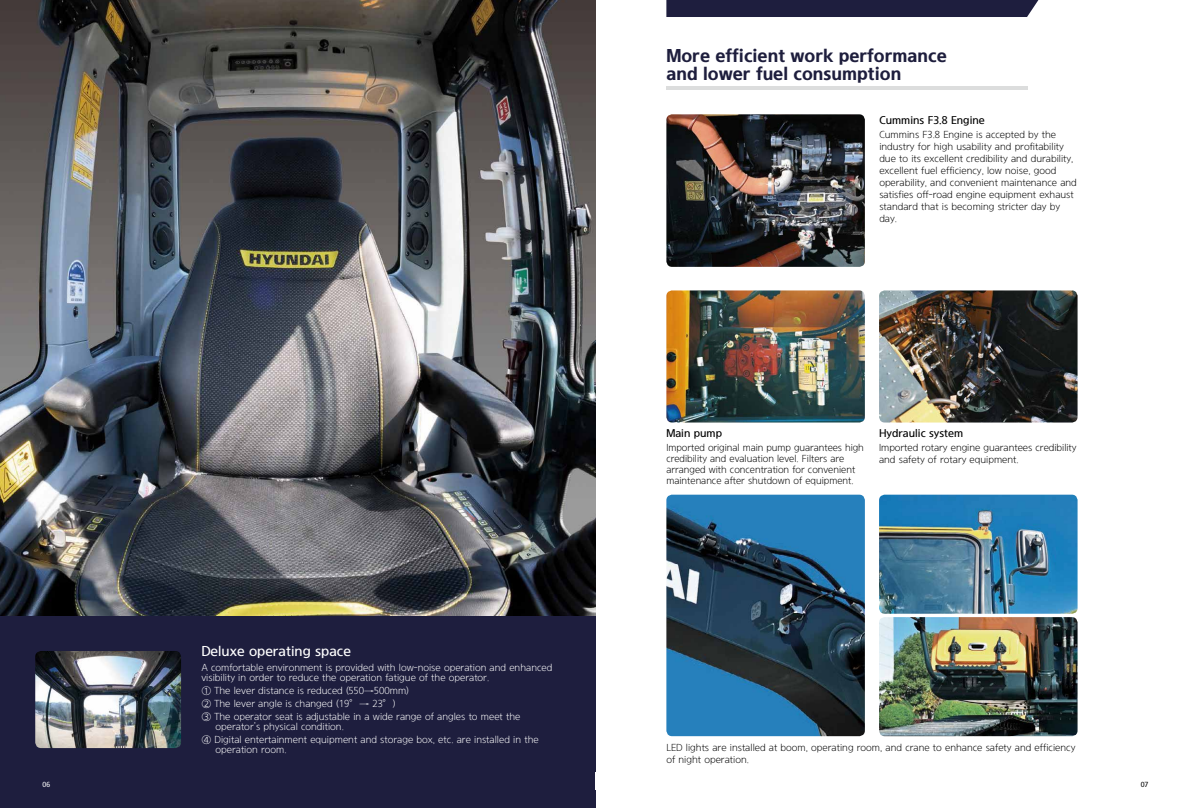
<style>
.page{position:relative;width:1191px;height:808px;background:#fff}
.page>*{position:absolute;margin:0;border:0;box-sizing:border-box;transform-origin:0 0}
.t1{font:18px/18px "HYUNDAI Bold";color:#1e1e3d}
.t2{font:14px "HYUNDAI Medium";color:#fff}
.t3{font:11px "HYUNDAI Medium";color:#000}
.t4{font:10px/12px "HYUNDAI Light";color:#000}
.t5{font:10px/12.8px "HYUNDAI Light";color:#fff}
.t6{font:7.2px "HYUNDAI Medium";color:#fff}
.t7{font:7.2px "HYUNDAI Medium";color:#000}
</style>
<div class="page">
<img style="left:0;top:0;width:595px;height:617px">
<div style="left:0;top:617px;width:595px;height:191px;background:#1e1e3e"></div>
<img style="left:35px;top:651px;width:146px;height:97px">
<hr style="left:666px;top:87px;width:361px;height:3px;background:#dcdddd">
<img style="left:666px;top:114px;width:199px;height:153px">
<img style="left:666px;top:290px;width:199px;height:132px">
<img style="left:879px;top:290px;width:198px;height:132px">
<img style="left:879px;top:617px;width:198px;height:119px">
<img style="left:879px;top:495px;width:198px;height:119px">
<img style="left:666px;top:495px;width:199px;height:241px">
<div style="left:666px;top:0;width:372px;height:17px;background:#1e1e3e"></div>
<h1 class="t1" style="left:666px;top:46px;width:282px">More efficient work performance and lower fuel consumption</h1>
<p class="t3" style="left:879px;top:114px;width:107px">Cummins F3.8 Engine</p>
<p class="t4" style="left:879px;top:128px;width:199px">Cummins F3.8 Engine is accepted by the industry for high usability and profitability due to its excellent credibility and durability, excellent fuel efficiency, low noise, good operability, and convenient maintenance and satisfies off-road engine equipment exhaust standard that is becoming stricter day by day.</p>
<h2 class="t2" style="left:201px;top:643px;width:151px">Deluxe operating space</h2>
<p class="t5" style="left:201px;top:663px;width:352px;line-height:10px">A comfortable environment is provided with low-noise operation and enhanced visibility in order to reduce the operation fatigue of the operator.</p>
<p class="t5" style="left:201px;top:684px;width:320px">① The lever distance is reduced (550→500mm)<br>② The lever angle is changed (19°→ 23°)<br>③ The operator seat is adjustable in a wide range of angles to meet the</p>
<p class="t5" style="left:201px;top:720px;width:339px;text-indent:14px">operator’s physical condition.<br>④ Digital entertainment equipment and storage box, etc. are installed in the</p>
<p class="t5" style="left:215px;top:743px;width:73px">operation room.</p>
<p class="t3" style="left:666px;top:426px;width:57px">Main pump</p>
<p class="t4" style="left:666px;top:442px;width:199px;line-height:11px">Imported original main pump guarantees high credibility and evaluation level. Filters are arranged with concentration for convenient maintenance after shutdown of equipment.</p>
<p class="t3" style="left:879px;top:426px;width:86px">Hydraulic system</p>
<p class="t4" style="left:879px;top:441px;width:199px">Imported rotary engine guarantees credibility and safety of rotary equipment.</p>
<p class="t4" style="left:666px;top:741px;width:410px">LED lights are installed at boom, operating room, and crane to enhance safety and efficiency of night operation.</p>
<p class="t6" style="left:43px;top:780px;width:9px">06</p>
<p class="t7" style="left:1140px;top:780px;width:9px">07</p>
</div>
